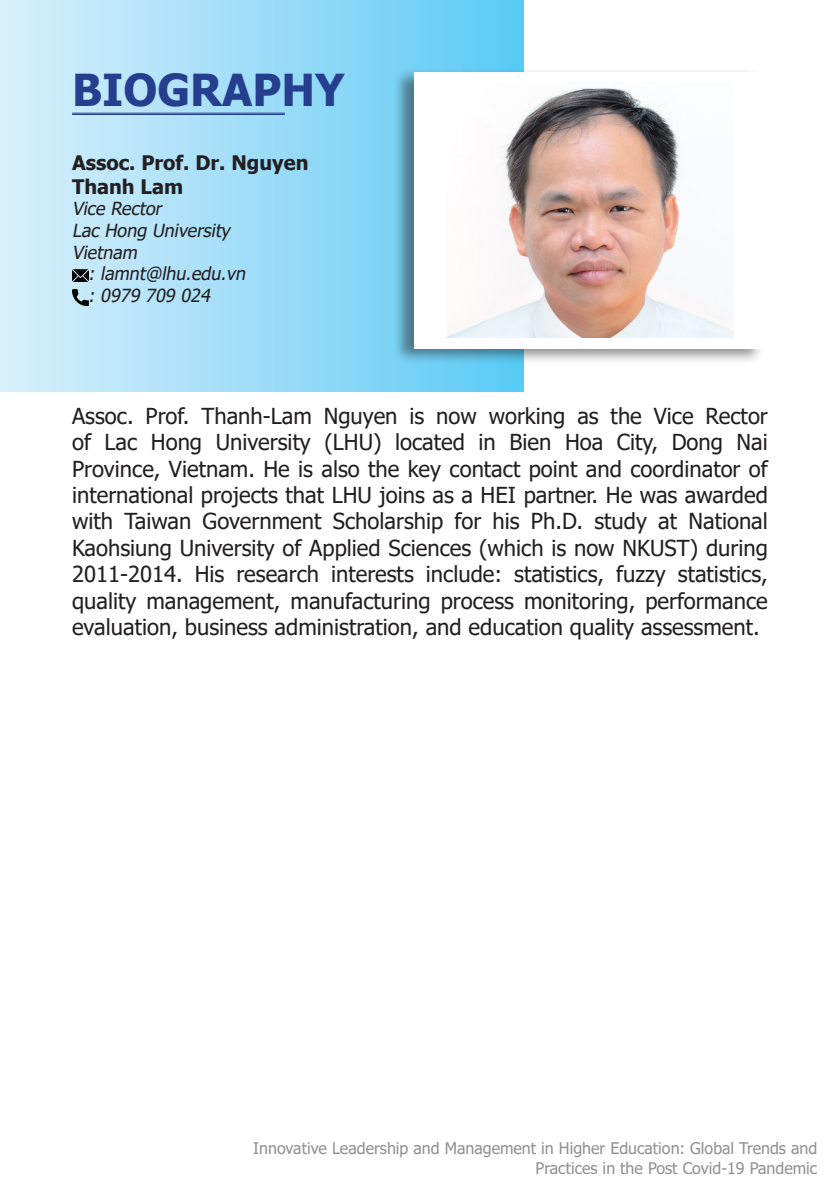
<style>
.page{position:relative;width:840px;height:1191px;background:#fff}
.page>*{position:absolute;margin:0;border:0;box-sizing:border-box;transform-origin:0 0}
.t1{font:700 44px "Tahoma";color:#253f8e}
.content{font:22px/26.4px "Tahoma";color:#231f20;text-align:justify}
.content-2{font:700 20px/24px "Tahoma";color:#231f20}
.content-3{font:italic 18px "Tahoma";color:#231f20}
.t2{font:16px/19.2px "Tahoma";color:#231f20;text-align:right}
</style>
<div class="page">
<div style="left:0;top:0;width:523px;height:392px;background:linear-gradient(to right,#dbeffb,#5bcaf5)"></div>
<div style="left:392px;top:67px;width:372px;height:298px;background:#231f20;opacity:.5"></div>
<div style="left:414px;top:72px;width:350px;height:276px;background:#fff"></div>
<hr style="left:72px;top:113px;width:213px;height:1px;background:#253f8e">
<hr style="left:72px;top:114px;width:213px;height:1px;background:#253f8e">
<img style="left:72px;top:268px;width:16px;height:13px">
<img style="left:446px;top:87px;width:287px;height:251px">
<img style="left:72px;top:289px;width:16px;height:16px">
<p class="t1" style="left:72px;top:59px;width:274px">BIOGRAPHY</p>
<p class="content-2" style="left:72px;top:151px;width:238px">Assoc. Prof. Dr. Nguyen<br>Thanh Lam</p>
<p class="content-3" style="left:72px;top:197px;width:95px">Vice Rector</p>
<p class="content-3" style="left:72px;top:218px;width:164px">LacHong University</p>
<p class="content-3" style="left:72px;top:240px;width:71px">Vietnam</p>
<p class="content-3" style="left:88px;top:262px;width:163px">:lamnt@lhu.edu.vn</p>
<p class="content-3" style="left:88px;top:283px;width:128px">:0979 709 024</p>
<p class="content" style="left:72px;top:404px;width:697px">Assoc. Prof. Thanh-Lam Nguyen is now working as the Vice Rector of Lac Hong University (LHU) located in Bien Hoa City, Dong Nai Province, Vietnam. He is also the key contact point and coordinator of international projects that LHU joins as a HEI partner. He was awarded with Taiwan Government Scholarship for his Ph.D. study at National Kaohsiung University of Applied Sciences (which is now NKUST) during 2011-2014. His research interests include: statistics, fuzzy statistics, quality management, manufacturing process monitoring, performance evaluation, business administration, and education quality assessment.</p>
<p class="t2" style="left:253px;top:1139px;width:565px">Innovative Leadership and Management in Higher Education: Global Trends and<br>Practices in the Post Covid-19 Pandemic</p>
</div>
